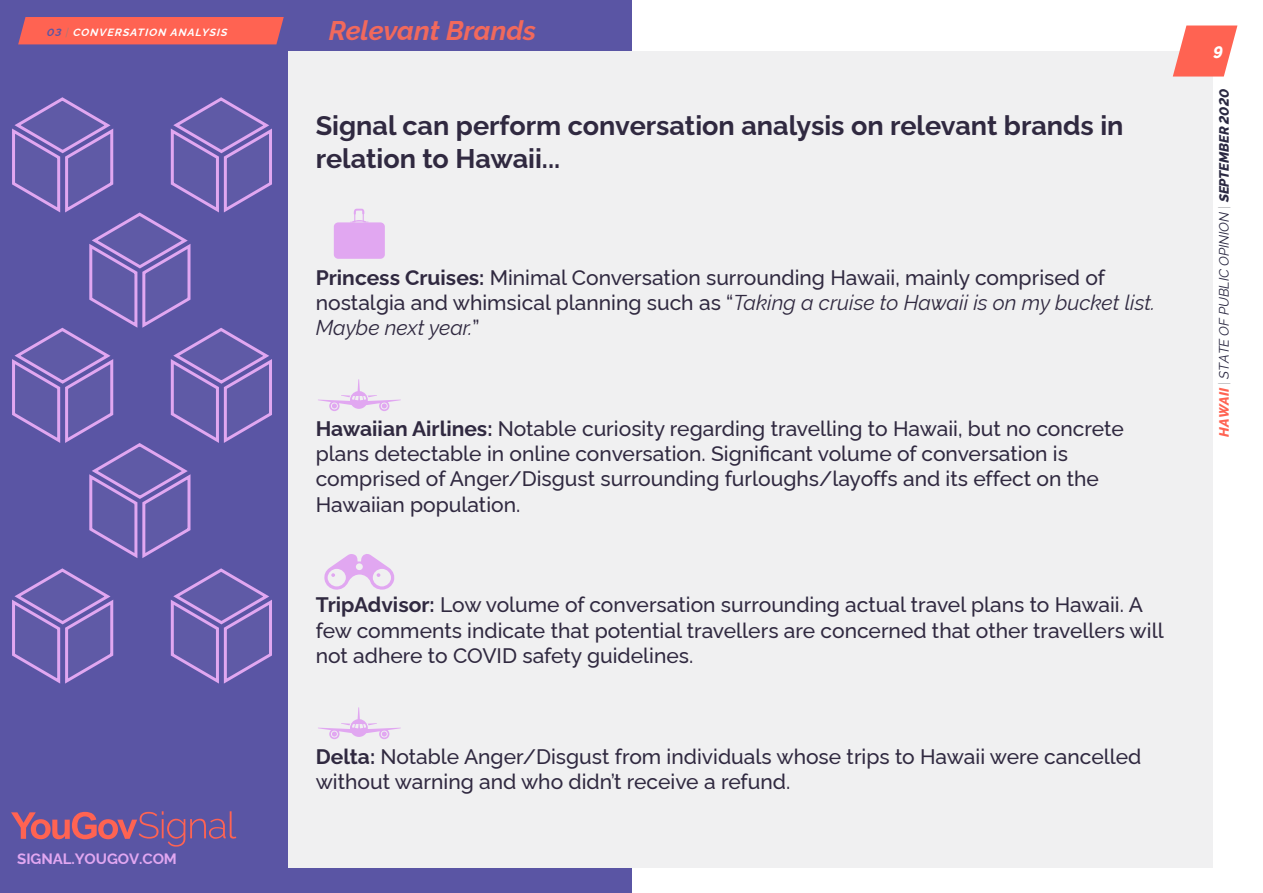
<style>
.page{position:relative;width:1263px;height:893px;background:#fff}
.page>*{position:absolute;margin:0;border:0;box-sizing:border-box;transform-origin:0 0}
.t1{font:700 27px/32.4px "Rawline";color:#302940}
.t2{font:italic 700 27px "Rawline";color:#f1695c}
.t3{font:500 21px/25.2px "Rawline";color:#302940}
.t4{font:italic 800 16.5px "Rawline";color:#fff}
.t5{font:700 15px "Rawline";letter-spacing:-.005em;color:#e1a7f1}
.t6{font:italic 13.5px "Rawline";letter-spacing:-.005em;color:#2a2841}
.t7{font:italic 700 10.5px "Rawline";color:#fff}
.s1{color:#5a55a4}
.s2{font-weight:300;color:#808285}
.s3{font-weight:700}
.s4{font-weight:400;font-style:italic}
.s5{font-weight:800;color:#ff6352}
.s6{font-style:normal;color:#babbbe}
.s7{font-weight:800}
</style>
<div class="page">
<div style="left:0;top:0;width:631px;height:893px;background:#5a55a4"></div>
<div style="left:288px;top:51px;width:924px;height:816px;background:#f0f0f1"></div>
<svg style="left:1173px;top:26px;width:64px;height:51px"></svg>
<svg style="left:11px;top:811px;width:225px;height:36px"></svg>
<svg style="left:12px;top:97px;width:260px;height:461px"></svg>
<svg style="left:170px;top:568px;width:102px;height:116px"></svg>
<svg style="left:12px;top:568px;width:102px;height:116px"></svg>
<div style="left:18px;top:17px;width:266px;height:27px;background:#ff6352"></div>
<svg style="left:318px;top:379px;width:83px;height:32px"></svg>
<svg style="left:318px;top:707px;width:83px;height:32px"></svg>
<svg style="left:324px;top:554px;width:71px;height:36px"></svg>
<svg style="left:350px;top:209px;width:19px;height:13px"></svg>
<div style="left:334px;top:222px;width:51px;height:37px;background:#e1a7f1;border-radius:4px"></div>
<p class="t7" style="left:46px;top:24px;width:186px"><span class="s1">03</span> <span class="s2">|</span> CONVERSATION ANALYSIS</p>
<p class="t5" style="left:17px;top:847px;width:161px">SIGNAL.YOUGOV.COM</p>
<p class="t2" style="left:329px;top:9px;width:209px">Relevant Brands</p>
<p class="t1" style="left:316px;top:107px;width:809px">Signal can perform conversation analysis on relevant brands in relation to Hawaii...</p>
<p class="t3" style="left:316px;top:262px;width:841px"><span class="s3">Princess Cruises:</span> Minimal Conversation surrounding Hawaii, mainly comprised of nostalgia and whimsical planning such as “<span class="s4">Taking a cruise to Hawaii is on my bucket list.<br>Maybe next year.</span>”</p>
<p class="t3" style="left:316px;top:414px;width:810px"><span class="s3">Hawaiian Airlines:</span> Notable curiosity regarding travelling to Hawaii, but no concrete plans detectable in online conversation. Significant volume of conversation is comprised of Anger/Disgust surrounding furloughs/layoffs and its effect on the Hawaiian population.</p>
<p class="t3" style="left:316px;top:590px;width:849px"><span class="s3">TripAdvisor:</span> Low volume of conversation surrounding actual travel plans to Hawaii. A few comments indicate that potential travellers are concerned that other travellers will not adhere to COVID safety guidelines.</p>
<p class="t3" style="left:316px;top:741px;width:827px"><span class="s3">Delta:</span> Notable Anger/Disgust from individuals whose trips to Hawaii were cancelled without warning and who didn’t receive a refund.</p>
<p class="t4" style="left:1213px;top:39px;width:11px">9</p>
<p class="t6" style="left:1213px;top:437px;width:349px;rotate:-90deg"><span class="s5">HAWAII</span> <span class="s6">|</span> STATE OF PUBLIC OPINION <span class="s6">|</span> <span class="s7">SEPTEMBER 2020</span></p>
</div>
